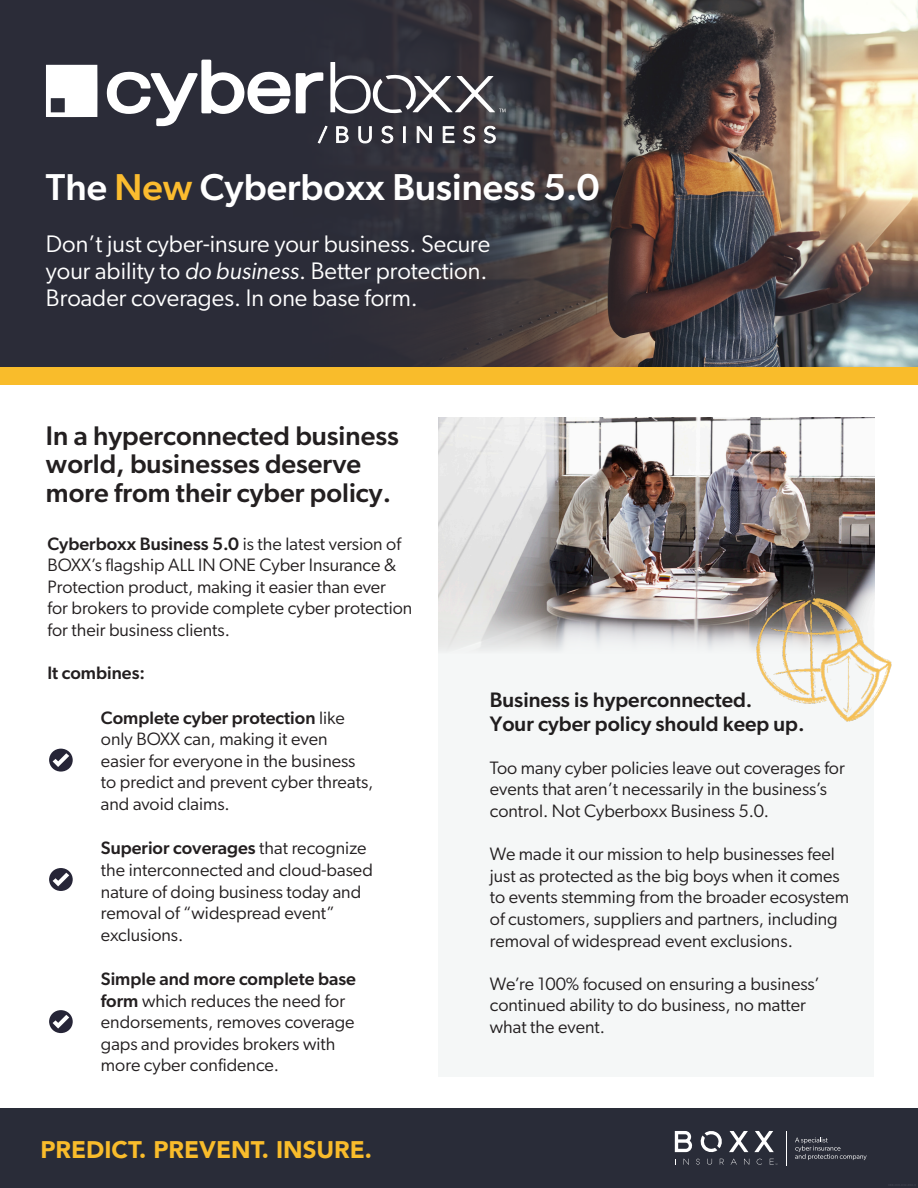
<style>
.page{position:relative;width:918px;height:1188px;background:#fff}
.page>*{position:absolute;margin:0;border:0;box-sizing:border-box;transform-origin:0 0}
.t1{font:500 37.5px "Gibson";color:#fff}
.t2{font:500 27px/28.5px "Gibson";color:#231f20}
.t3{font:24px/27px "Gibson";color:#fff;text-align:justify}
.t4{font:900 24px "Avenir";color:#f9bc2b}
.t5{font:500 21px/24px "Gibson";color:#201d1e}
.t6{font:18px/21.6px "Gibson";color:#231f20}
.t7{font:500 18px "Gibson";color:#231f20}
.s1{color:#fbbc2f}
.s2{font-style:italic}
.s3{font-weight:500}
</style>
<div class="page">
<div style="left:0;top:1108px;width:918px;height:80px;background:#292c38"></div>
<svg style="left:795px;top:1138px;width:72px;height:22px"></svg>
<svg style="left:770px;top:1159px;width:7px;height:6px"></svg>
<svg style="left:757px;top:1159px;width:5px;height:6px"></svg>
<svg style="left:744px;top:1159px;width:5px;height:6px"></svg>
<svg style="left:731px;top:1159px;width:6px;height:6px"></svg>
<svg style="left:720px;top:1159px;width:4px;height:6px"></svg>
<svg style="left:707px;top:1159px;width:5px;height:6px"></svg>
<svg style="left:696px;top:1159px;width:4px;height:6px"></svg>
<svg style="left:684px;top:1159px;width:5px;height:6px"></svg>
<svg style="left:754px;top:1131px;width:20px;height:21px"></svg>
<svg style="left:729px;top:1131px;width:19px;height:21px"></svg>
<svg style="left:700px;top:1131px;width:22px;height:22px"></svg>
<svg style="left:675px;top:1131px;width:18px;height:21px"></svg>
<div style="left:439px;top:450px;width:435px;height:626px;background:#f5f7f7"></div>
<img style="left:439px;top:417px;width:435px;height:242px">
<svg style="left:49px;top:749px;width:24px;height:23px"></svg>
<svg style="left:49px;top:868px;width:24px;height:23px"></svg>
<svg style="left:49px;top:1010px;width:24px;height:23px"></svg>
<img style="left:757px;top:599px;width:134px;height:123px">
<img style="left:670px;top:0;width:248px;height:367px">
<svg style="left:0;top:0;width:670px;height:367px;fill:#2b2c38"></svg>
<div style="left:0;top:367px;width:918px;height:17px;background:#f9bc2b"></div>
<svg style="left:107px;top:60px;width:399px;height:83px"></svg>
<svg style="left:46px;top:65px;width:51px;height:52px"></svg>
<p class="t1" style="left:46px;top:165px;width:555px">The <span class="s1">New</span> Cyberboxx Business 5.0</p>
<p class="t3" style="left:46px;top:230px;width:446px">Don’t just cyber-insure your business. Secure your ability to <span class="s2">do business</span>. Better protection.<br>Broader coverages. In one base form.</p>
<p class="t2" style="left:46px;top:421px;width:354px">In a hyperconnected business world, businesses deserve</p>
<p class="t2" style="left:46px;top:478px;width:347px">more from their cyber policy.</p>
<p class="t6" style="left:47px;top:532px;width:366px"><span class="s3">Cyberboxx Business 5.0</span> is the latest version of BOXX’s flagship ALL IN ONE Cyber Insurance &amp; Protection product, making it easier than ever<br>for brokers to provide complete cyber protection for their business clients.</p>
<p class="t7" style="left:47px;top:662px;width:99px">It combines:</p>
<p class="t6" style="left:101px;top:706px;width:274px"><span class="s3">Complete cyber protection</span> like only BOXX can, making it even easier for everyone in the business to predict and prevent cyber threats, and avoid claims.</p>
<p class="t6" style="left:101px;top:837px;width:273px"><span class="s3">Superior coverages</span> that recognize the interconnected and cloud-based nature of doing business today and removal of “widespread event” exclusions.</p>
<p class="t6" style="left:101px;top:968px;width:256px"><span class="s3">Simple and more complete base form</span> which reduces the need for endorsements, removes coverage gaps and provides brokers with more cyber confidence.</p>
<p class="t4" style="left:40px;top:1129px;width:333px">PREDICT. PREVENT. INSURE.</p>
<p class="t5" style="left:490px;top:688px;width:316px">Business is hyperconnected.<br>Your cyber policy should keep up.</p>
<p class="t6" style="left:490px;top:756px;width:356px">Too many cyber policies leave out coverages for events that aren’t necessarily in the business’s control. Not Cyberboxx Business 5.0.</p>
<p class="t6" style="left:490px;top:843px;width:361px">We made it our mission to help businesses feel just as protected as the big boys when it comes to events stemming from the broader ecosystem of customers, suppliers and partners, including removal of widespread event exclusions.</p>
<p class="t6" style="left:490px;top:972px;width:332px">We’re 100% focused on ensuring a business’ continued ability to do business, no matter</p>
<p class="t6" style="left:490px;top:1016px;width:117px">what the event.</p>
</div>
